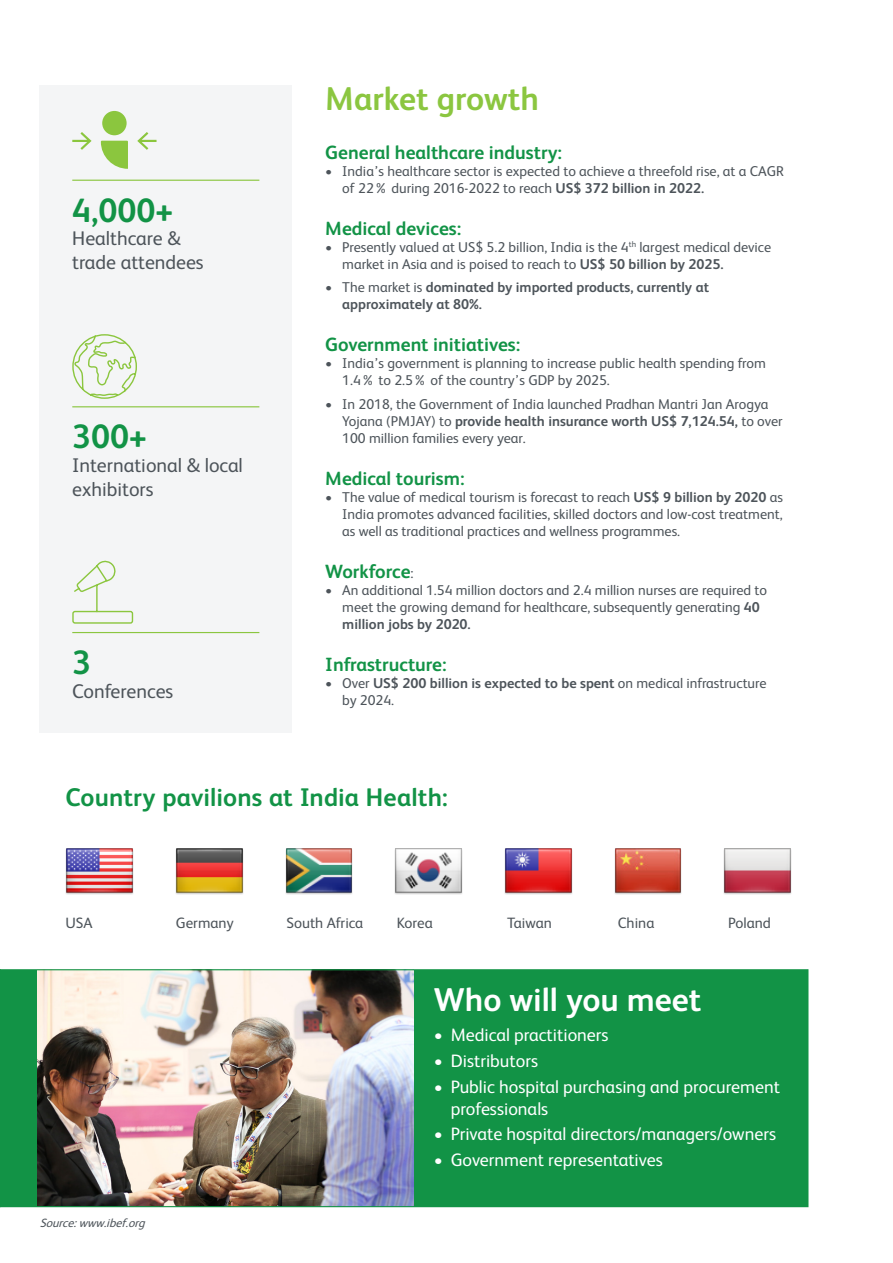
<style>
.page{position:relative;width:893px;height:1263px;background:#fff}
.page>*{position:absolute;margin:0;border:0;box-sizing:border-box;transform-origin:0 0}
.t1{font:700 33.75px "FS Albert";color:#129346}
.B{font:700 33px "FS Albert";color:#fff}
.B-2{font:700 33px "FS Albert";color:#8bc640}
.t2{font:700 25.5px "FS Albert";letter-spacing:.005em;color:#129346}
.t3{font:19.8px/23.7px "FS Albert";color:#4d545a}
.A{font:700 19.2px "FS Albert";color:#129346}
.t4{font:18px/21.6px "FS Albert";color:#fff}
.A-2{font:15px "FS Albert";color:#4d545a}
.t5{font:14.25px/17.1px "FS Albert";color:#4d545a}
.t6{font:700 14.25px/17.1px "FS Albert";color:#4d545a}
.t7{font:italic 12px "FS Albert";color:#4d545a}
.s1{font-weight:700}
.s2{font-weight:400}
.s3{font-weight:400;font-size:14.25px;color:#4d545a}
</style>
<div class="page">
<div style="left:40px;top:85px;width:252px;height:647px;background:#f4f5f6"></div>
<div style="left:0;top:970px;width:808px;height:237px;background:#129346"></div>
<img style="left:38px;top:971px;width:375px;height:234px">
<div style="left:0;top:969px;width:808px;height:238px;border:1px solid #129346"></div>
<svg style="left:0;top:969px;width:1px;height:238px"></svg>
<hr style="left:72px;top:632px;width:187px;height:1px;background:#8bc640">
<svg style="left:72px;top:560px;width:62px;height:64px"></svg>
<hr style="left:72px;top:406px;width:187px;height:1px;background:#8bc640">
<svg style="left:72px;top:334px;width:65px;height:65px"></svg>
<hr style="left:72px;top:180px;width:187px;height:1px;background:#8bc640">
<svg style="left:137px;top:132px;width:20px;height:18px"></svg>
<div style="left:102px;top:111px;width:25px;height:24px;background:#8bc63e;border-radius:50%"></div>
<svg style="left:101px;top:141px;width:27px;height:28px"></svg>
<svg style="left:72px;top:132px;width:20px;height:18px"></svg>
<img style="left:614px;top:848px;width:68px;height:47px">
<img style="left:175px;top:848px;width:69px;height:47px">
<img style="left:394px;top:848px;width:69px;height:47px">
<img style="left:723px;top:848px;width:69px;height:47px">
<img style="left:65px;top:848px;width:69px;height:47px">
<img style="left:504px;top:848px;width:69px;height:47px">
<img style="left:285px;top:848px;width:68px;height:47px">
<p class="t1" style="left:72px;top:190px;width:102px">4,000+</p>
<p class="t3" style="left:72px;top:227px;width:133px">Healthcare &amp; trade attendees</p>
<p class="t1" style="left:72px;top:417px;width:76px">300+</p>
<p class="t3" style="left:72px;top:453px;width:172px">International &amp; local exhibitors</p>
<p class="t1" style="left:72px;top:643px;width:20px">3</p>
<p class="t3" style="left:72px;top:679px;width:103px">Conferences</p>
<p class="B-2" style="left:325px;top:80px;width:215px">Market growth</p>
<p class="A" style="left:325px;top:141px;width:238px">General healthcare industry:</p>
<p class="t5" style="left:342px;top:163px;width:443px;text-indent:-17px">• India’s healthcare sector is expected to achieve a threefold rise, at a CAGR of 22% during 2016-2022 to reach <span class="s1">US$ 372 billion in 2022.</span></p>
<p class="A" style="left:325px;top:217px;width:138px">Medical devices:</p>
<p class="t5" style="left:342px;top:239px;width:430px;text-indent:-17px">• Presently valued at US$ 5.2 billion, India is the 4<sup>th</sup> largest medical device market in Asia and is poised to reach to <span class="s1">US$ 50 billion by 2025.</span></p>
<p class="t6" style="left:342px;top:279px;width:368px;text-indent:-17px"><span class="s2">• The market is</span> dominated by imported products, currently at approximately at 80%.</p>
<p class="A" style="left:325px;top:333px;width:196px">Government initiatives:</p>
<p class="t5" style="left:342px;top:355px;width:425px;text-indent:-17px">• India’s government is planning to increase public health spending from<br>1.4% to 2.5% of the country’s GDP by 2025.</p>
<p class="t5" style="left:342px;top:395px;width:442px;text-indent:-17px">• In 2018, the Government of India launched Pradhan Mantri Jan Arogya<br>Yojana (PMJAY) to <span class="s1">provide health insurance worth US$ 7,124.54,</span> to over<br>100 million families every year.</p>
<p class="A" style="left:325px;top:467px;width:141px">Medical tourism:</p>
<p class="t5" style="left:342px;top:488px;width:442px;text-align:justify;text-indent:-17px">• The value of medical tourism is forecast to reach <span class="s1">US$ 9 billion by 2020</span> as India promotes advanced facilities, skilled doctors and low-cost treatment, as well as traditional practices and wellness programmes.</p>
<p class="A" style="left:325px;top:560px;width:90px">Workforce<span class="s3">:</span></p>
<p class="t5" style="left:342px;top:581px;width:426px;text-indent:-17px">• An additional 1.54 million doctors and 2.4 million nurses are required to meet the growing demand for healthcare, subsequently generating <span class="s1">40 million jobs by 2020.</span></p>
<p class="A" style="left:325px;top:653px;width:123px">Infrastructure:</p>
<p class="t5" style="left:342px;top:674px;width:426px;text-indent:-17px">• Over <span class="s1">US$ 200 billion is expected to be spent</span> on medical infrastructure by 2024.</p>
<p class="t2" style="left:65px;top:783px;width:384px">Country pavilions at India Health:</p>
<p class="A-2" style="left:65px;top:914px;width:29px">USA</p>
<p class="A-2" style="left:176px;top:914px;width:59px">Germany</p>
<p class="A-2" style="left:286px;top:914px;width:78px">South Africa</p>
<p class="A-2" style="left:397px;top:914px;width:37px">Korea</p>
<p class="A-2" style="left:507px;top:914px;width:46px">Taiwan</p>
<p class="A-2" style="left:618px;top:914px;width:38px">China</p>
<p class="A-2" style="left:728px;top:914px;width:44px">Poland</p>
<p class="t7" style="left:40px;top:1216px;width:110px">Source:www.ibef.org</p>
<p class="B" style="left:434px;top:981px;width:269px">Who will you meet</p>
<p class="t4" style="left:434px;top:1024px;width:176px">• Medical practitioners</p>
<p class="t4" style="left:434px;top:1050px;width:106px">• Distributors</p>
<p class="t4" style="left:451px;top:1076px;width:331px;text-indent:-17px">• Public hospital purchasing and procurement professionals</p>
<p class="t4" style="left:434px;top:1123px;width:344px">• Private hospital directors/managers/owners</p>
<p class="t4" style="left:434px;top:1149px;width:230px">• Government representatives</p>
</div>
